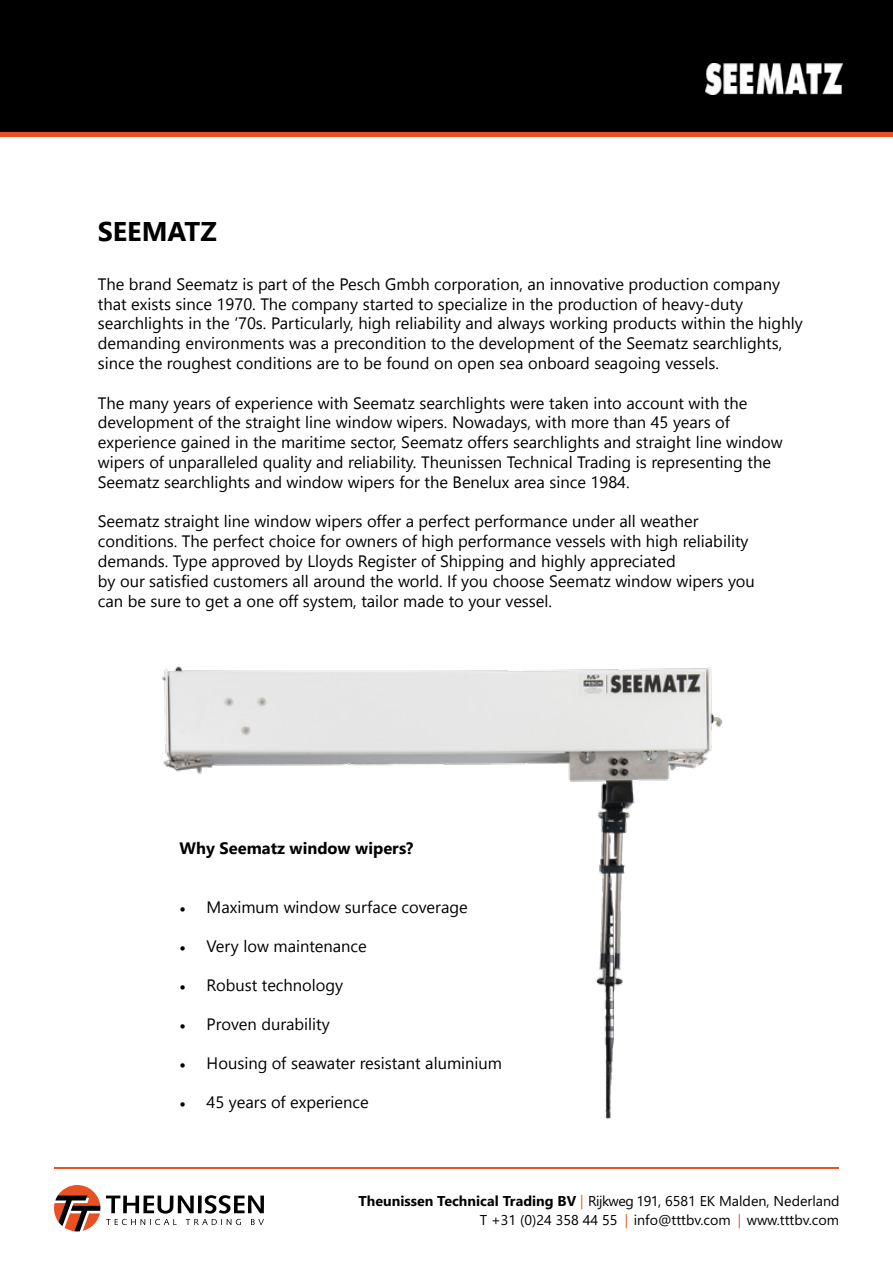
<style>
.page{position:relative;width:893px;height:1263px;background:#fff}
.page>*{position:absolute;margin:0;border:0;box-sizing:border-box;transform-origin:0 0}
.t1{font:700 27px "Leelawadee UI";color:#000}
.t2{font:16.5px/19.8px "Leelawadee UI";color:#000}
.t3{font:700 16.5px "Leelawadee UI";color:#000}
.t4{font:14.25px/19.4px "Leelawadee UI";color:#000;text-align:right}
.s1{font-family:"Minion Pro"}
.s2{font-weight:700}
.s3{color:#e95324}
</style>
<div class="page">
<div style="left:0;top:0;width:893px;height:133px;background:#000"></div>
<hr style="left:54px;top:1167px;width:785px;height:1px;background:#e95223">
<hr style="left:0;top:133px;width:893px;height:4px;background:#e95223">
<svg style="left:54px;top:1185px;width:46px;height:46px"></svg>
<svg style="left:106px;top:1195px;width:158px;height:18px"></svg>
<svg style="left:106px;top:1219px;width:158px;height:6px"></svg>
<img style="left:706px;top:63px;width:137px;height:31px">
<img style="left:162px;top:666px;width:561px;height:453px">
<h1 class="t1" style="left:98px;top:212px;width:121px">SEEMATZ</h1>
<p class="t2" style="left:98px;top:273px;width:706px">The brand Seematz is part of the Pesch Gmbh corporation, an innovative production company that exists since 1970. The company started to specialize in the production of heavy-duty searchlights in the ‘70s. Particularly, high reliability and always working products within the highly demanding environments was a precondition to the development of the Seematz searchlights, since the roughest conditions are to be found on open sea onboard seagoing vessels.</p>
<p class="t2" style="left:98px;top:392px;width:686px">The many years of experience with Seematz searchlights were taken into account with the development of the straight line window wipers. Nowadays, with more than 45 years of experience gained in the maritime sector, Seematz offers searchlights and straight line window wipers of unparalleled quality and reliability. Theunissen Technical Trading is representing the Seematz searchlights and window wipers for the Benelux area since 1984.</p>
<p class="t2" style="left:98px;top:511px;width:659px">Seematz straight line window wipers offer a perfect performance under all weather conditions. The perfect choice for owners of high performance vessels with high reliability demands. Type approved by Lloyds Register of Shipping and highly appreciated<br>by our satisfied customers all around the world. If you choose Seematz window wipers you can be sure to get a one off system, tailor made to your vessel.</p>
<p class="t3" style="left:180px;top:836px;width:235px">Why Seematz window wipers?</p>
<p class="t2" style="left:180px;top:896px;width:290px"><span class="s1">•</span> Maximum window surface coverage</p>
<p class="t2" style="left:180px;top:935px;width:189px"><span class="s1">•</span> Very low maintenance</p>
<p class="t2" style="left:180px;top:974px;width:165px"><span class="s1">•</span> Robust technology</p>
<p class="t2" style="left:180px;top:1013px;width:152px"><span class="s1">•</span> Proven durability</p>
<p class="t2" style="left:180px;top:1052px;width:324px"><span class="s1">•</span> Housing of seawater resistant aluminium</p>
<p class="t2" style="left:180px;top:1091px;width:191px"><span class="s1">•</span> 45 years of experience</p>
<p class="t4" style="left:359px;top:1190px;width:483px"><span class="s2">Theunissen Technical Trading BV</span> <span class="s3">|</span> Rijkweg 191, 6581 EK Malden, Nederland<br>T +31 (0)24 358 44 55 <span class="s3">|</span> info@tttbv.com <span class="s3">|</span> www.tttbv.com</p>
</div>
